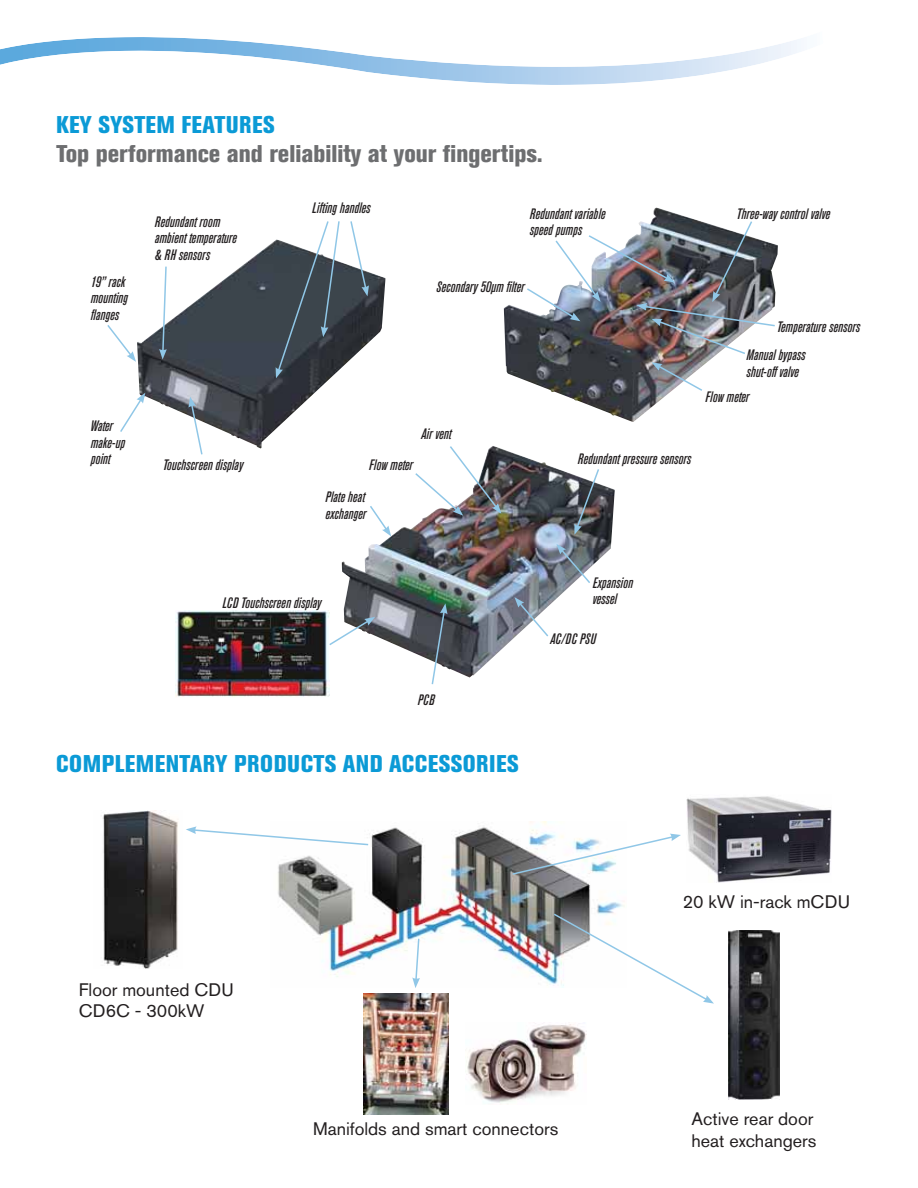
<style>
.page{position:relative;width:918px;height:1188px;background:#fff}
.page>*{position:absolute;margin:0;border:0;box-sizing:border-box;transform-origin:0 0}
.t1{font:800 condensed 24px "Akzidenz Grotesk BE";letter-spacing:.02em;color:#0b9ad6}
.t2{font:800 condensed 24px "Akzidenz Grotesk BE";color:#6d6e70}
.t3{font:18px/21.6px "Akzidenz Grotesk BE";color:#231f20}
.t4{font:italic 500 condensed 15px/16.5px "Akzidenz Grotesk BE";color:#231f20}
</style>
<div class="page">
<img style="left:278px;top:821px;width:347px;height:164px">
<img style="left:686px;top:796px;width:145px;height:87px">
<img style="left:102px;top:810px;width:76px;height:159px">
<svg style="left:0;top:37px;width:801px;height:48px"></svg>
<img style="left:364px;top:994px;width:84px;height:121px">
<img style="left:466px;top:1023px;width:121px;height:80px">
<img style="left:728px;top:930px;width:52px;height:170px">
<svg style="left:186px;top:826px;width:184px;height:20px"></svg>
<svg style="left:412px;top:937px;width:8px;height:51px"></svg>
<svg style="left:552px;top:912px;width:162px;height:92px"></svg>
<svg style="left:511px;top:834px;width:170px;height:42px"></svg>
<img style="left:137px;top:240px;width:248px;height:208px">
<svg style="left:276px;top:221px;width:65px;height:157px"></svg>
<svg style="left:349px;top:221px;width:20px;height:75px"></svg>
<svg style="left:159px;top:265px;width:9px;height:95px"></svg>
<svg style="left:107px;top:325px;width:29px;height:37px"></svg>
<svg style="left:120px;top:393px;width:25px;height:41px"></svg>
<svg style="left:188px;top:397px;width:16px;height:58px"></svg>
<img style="left:342px;top:446px;width:273px;height:231px">
<img style="left:175px;top:610px;width:154px;height:87px">
<svg style="left:328px;top:617px;width:47px;height:30px"></svg>
<svg style="left:431px;top:603px;width:17px;height:82px"></svg>
<svg style="left:368px;top:504px;width:23px;height:32px"></svg>
<img style="left:414px;top:446px;width:87px;height:70px">
<svg style="left:574px;top:467px;width:26px;height:68px"></svg>
<svg style="left:556px;top:544px;width:36px;height:41px"></svg>
<svg style="left:515px;top:597px;width:35px;height:41px"></svg>
<img style="left:504px;top:207px;width:274px;height:215px">
<img style="left:525px;top:220px;width:251px;height:135px">
<svg style="left:652px;top:362px;width:52px;height:30px"></svg>
<h1 class="t1" style="left:56px;top:116px;width:220px">KEY SYSTEM FEATURES</h1>
<h1 class="t2" style="left:56px;top:145px;width:488px">Top performance and reliability at your fingertips.</h1>
<p class="t4" style="left:91px;top:274px;width:39px">19” rack mounting flanges</p>
<p class="t4" style="left:155px;top:214px;width:84px">Redundant room ambient temperature &amp; RH sensors</p>
<p class="t4" style="left:91px;top:419px;width:36px">Water make-up point</p>
<p class="t4" style="left:163px;top:457px;width:82px">Touchscreen display</p>
<p class="t4" style="left:312px;top:201px;width:60px">Lifting handles</p>
<p class="t4" style="left:530px;top:206px;width:77px">Redundant variable speed pumps</p>
<p class="t4" style="left:737px;top:206px;width:95px">Three-way control valve</p>
<p class="t4" style="left:436px;top:279px;width:90px">Secondary 50μm filter</p>
<p class="t4" style="left:422px;top:426px;width:31px">Air vent</p>
<p class="t4" style="left:369px;top:458px;width:45px">Flow meter</p>
<p class="t4" style="left:578px;top:452px;width:115px">Redundant pressure sensors</p>
<p class="t4" style="left:325px;top:490px;width:42px">Plate heat exchanger</p>
<p class="t4" style="left:777px;top:320px;width:85px">Temperature sensors</p>
<p class="t4" style="left:746px;top:348px;width:61px">Manual bypass shut-off valve</p>
<p class="t4" style="left:706px;top:390px;width:45px">Flow meter</p>
<p class="t4" style="left:223px;top:595px;width:100px">LCD Touchscreen display</p>
<p class="t4" style="left:418px;top:693px;width:19px">PCB</p>
<h1 class="t1" style="left:56px;top:755px;width:464px">COMPLEMENTARY PRODUCTS AND ACCESSORIES</h1>
<p class="t4" style="left:593px;top:575px;width:42px">Expansion vessel</p>
<p class="t4" style="left:550px;top:631px;width:47px">AC/DC PSU</p>
<p class="t3" style="left:79px;top:980px;width:157px">Floor mounted CDU<br>CD6C - 300kW</p>
<p class="t3" style="left:313px;top:1120px;width:247px">Manifolds and smart connectors</p>
<p class="t3" style="left:683px;top:893px;width:169px">20 kW in-rack mCDU</p>
<p class="t3" style="left:692px;top:1110px;width:126px">Active rear door heat exchangers</p>
</div>
